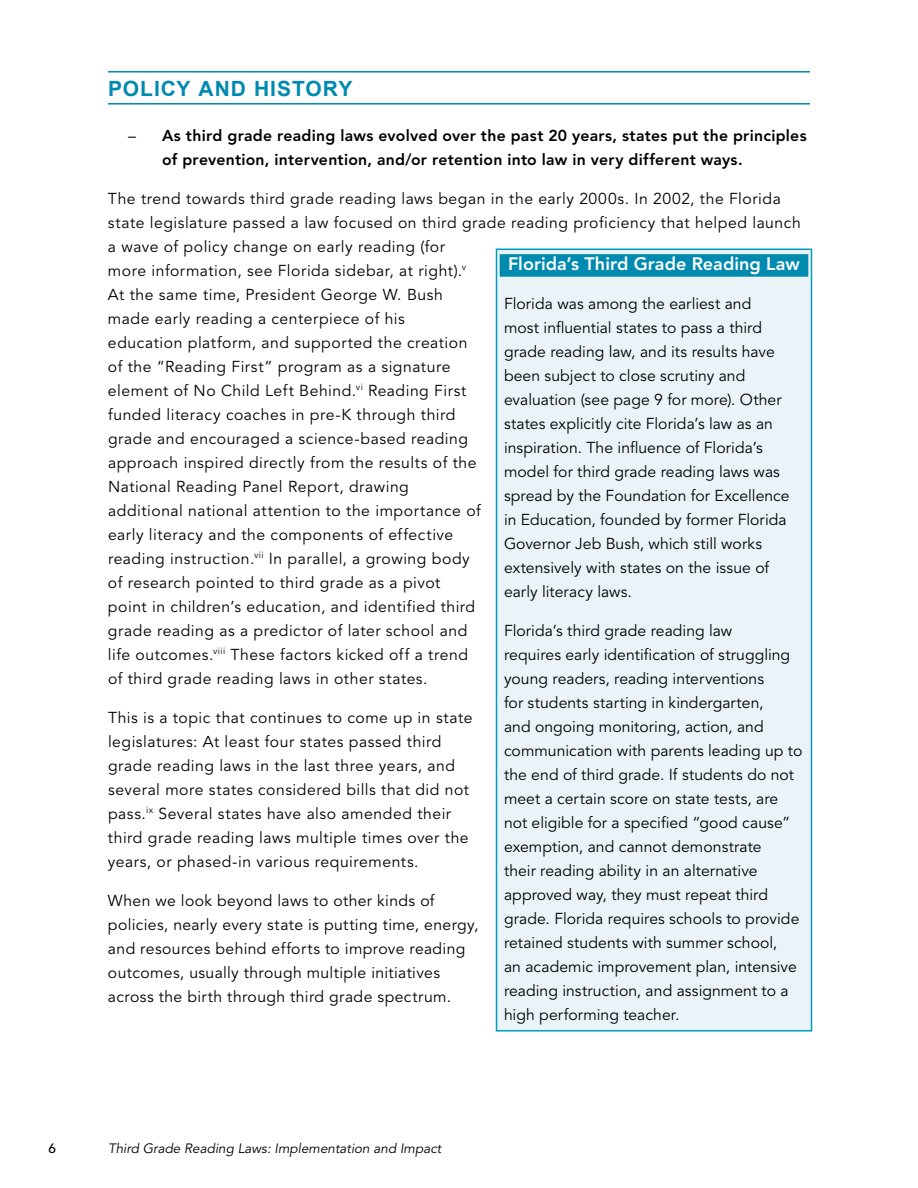
<style>
.page{position:relative;width:918px;height:1188px;background:#fff}
.page>*{position:absolute;margin:0;border:0;box-sizing:border-box;transform-origin:0 0}
.t1{font:700 21px "Arial";letter-spacing:.05em;color:#008ab0}
.t2{font:800 18px "Avenir LT Std";color:#fff}
.t3{font:15.75px/24px "Avenir LT Std";letter-spacing:.025em;color:#000}
.t4{font:15.75px/24px "Avenir LT Std";letter-spacing:.005em;color:#000}
.t5{font:800 15.75px/24px "Avenir LT Std";letter-spacing:.02em;color:#000}
.t6{font:italic 13.5px "Avenir LT Std";color:#000}
.t7{font:500 13.5px "Avenir LT Std";color:#000}
.s1{font-weight:400}
</style>
<div class="page">
<hr style="left:108px;top:71px;width:702px;height:2px;background:#008ab0">
<hr style="left:108px;top:103px;width:702px;height:2px;background:#008ab0">
<div style="left:496px;top:249px;width:316px;height:782px;background:#eaf4f8"></div>
<div style="left:500px;top:254px;width:308px;height:23px;background:#008ab0"></div>
<div style="left:496px;top:249px;width:316px;height:783px;border:2px solid #009bbd"></div>
<h1 class="t1" style="left:108px;top:75px;width:246px">POLICY AND HISTORY</h1>
<p class="t5" style="left:162px;top:123px;width:646px;text-indent:-34px"><span class="s1">–</span> As third grade reading laws evolved over the past 20 years, states put the principles of prevention, intervention, and/or retention into law in very different ways.</p>
<p class="t3" style="left:108px;top:187px;width:694px">The trend towards third grade reading laws began in the early 2000s. In 2002, the Florida state legislature passed a law focused on third grade reading proficiency that helped launch a wave of policy change on early reading (for<br>more information, see Florida sidebar, at right).<sup>v<br></sup>At the same time, President George W. Bush<br>made early reading a centerpiece of his<br>education platform, and supported the creation<br>of the “Reading First” program as a signature<br>element of No Child Left Behind.<sup>vi</sup> Reading First<br>funded literacy coaches in pre-K through third<br>grade and encouraged a science-based reading<br>approach inspired directly from the results of the<br>National Reading Panel Report, drawing<br>additional national attention to the importance of<br>early literacy and the components of effective<br>reading instruction.<sup>vii</sup> In parallel, a growing body<br>of research pointed to third grade as a pivot<br>point in children’s education, and identified third<br>grade reading as a predictor of later school and<br>life outcomes.<sup>viii</sup> These factors kicked off a trend<br>of third grade reading laws in other states.</p>
<p class="t3" style="left:108px;top:706px;width:366px">This is a topic that continues to come up in state legislatures: At least four states passed third grade reading laws in the last three years, and several more states considered bills that did not pass.<sup>ix</sup> Several states have also amended their third grade reading laws multiple times over the years, or phased-in various requirements.</p>
<p class="t3" style="left:108px;top:889px;width:372px">When we look beyond laws to other kinds of policies, nearly every state is putting time, energy, and resources behind efforts to improve reading outcomes, usually through multiple initiatives across the birth through third grade spectrum.</p>
<p class="t2" style="left:508px;top:253px;width:293px">Florida’s Third Grade Reading Law</p>
<p class="t4" style="left:504px;top:292px;width:287px">Florida was among the earliest and most influential states to pass a third grade reading law, and its results have been subject to close scrutiny and evaluation (see page 9 for more). Other states explicitly cite Florida’s law as an inspiration. The influence of Florida’s model for third grade reading laws was spread by the Foundation for Excellence in Education, founded by former Florida Governor Jeb Bush, which still works extensively with states on the issue of early literacy laws.</p>
<p class="t4" style="left:504px;top:619px;width:300px">Florida’s third grade reading law<br>requires early identification of struggling young readers, reading interventions<br>for students starting in kindergarten,<br>and ongoing monitoring, action, and communication with parents leading up to the end of third grade. If students do not meet a certain score on state tests, are not eligible for a specified “good cause” exemption, and cannot demonstrate<br>their reading ability in an alternative approved way, they must repeat third grade. Florida requires schools to provide retained students with summer school,<br>an academic improvement plan, intensive reading instruction, and assignment to a high performing teacher.</p>
<p class="t7" style="left:49px;top:1141px;width:9px">6</p>
<p class="t6" style="left:108px;top:1141px;width:335px">Third Grade Reading Laws: Implementation and Impact</p>
</div>
